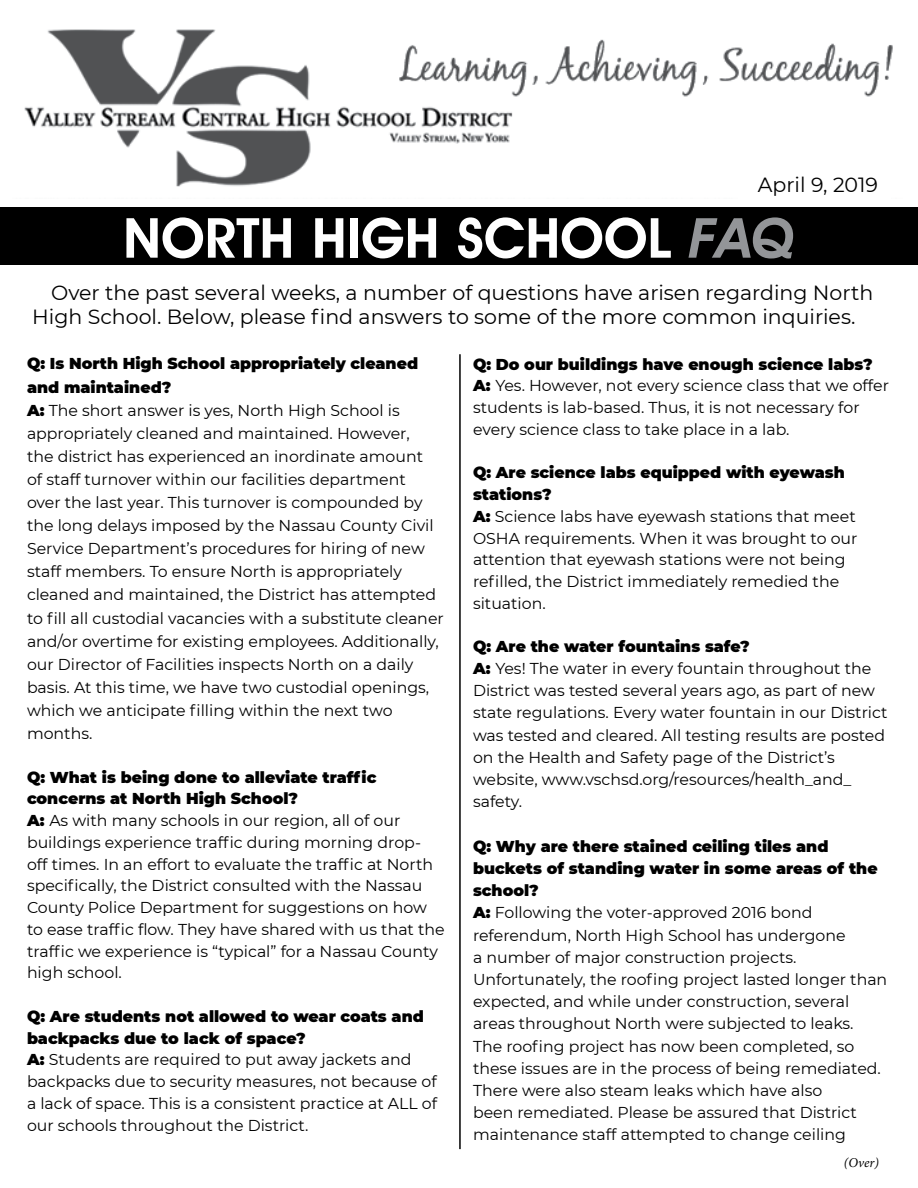
<style>
.page{position:relative;width:918px;height:1188px;background:#fff}
.page>*{position:absolute;margin:0;border:0;box-sizing:border-box;transform-origin:0 0}
.t1{font:600 55.5px "Avant Garde IT Cby BT";color:#fff}
.t2{font:20.55px/24.6px "Montserrat";color:#000}
.t3{font:15.75px/21.8px "Montserrat";color:#000}
.t4{font:italic 13.5px "Minion Pro";color:#000}
.s1{font-style:italic;color:#939598}
.s2{font-weight:900}
</style>
<div class="page">
<div style="left:0;top:208px;width:918px;height:57px;background:#000"></div>
<img style="left:24px;top:29px;width:869px;height:158px">
<hr style="left:459px;top:354px;width:2px;height:795px;background:#000">
<div style="left:738px;top:171px;width:152px;height:33px;background:#fff"></div>
<h2 class="t2" style="left:758px;top:172px;width:122px">April 9, 2019</h2>
<h1 class="t1" style="left:123px;top:205px;width:673px">NORTH HIGH SCHOOL <span class="s1">FAQ</span></h1>
<h2 class="t2" style="left:32px;top:279px;width:842px;text-indent:19px">Over the past several weeks, a number of questions have arisen regarding North<br>High School. Below, please find answers to some of the more common inquiries.</h2>
<p class="t3" style="left:27px;top:352px;width:418px;line-height:23.1px"><span class="s2">Q: Is North High School appropriately cleaned and maintained?<br>A:</span> The short answer is yes, North High School is appropriately cleaned and maintained. However,<br>the district has experienced an inordinate amount<br>of staff turnover within our facilities department<br>over the last year. This turnover is compounded by the long delays imposed by the Nassau County Civil Service Department’s procedures for hiring of new staff members. To ensure North is appropriately cleaned and maintained, the District has attempted to fill all custodial vacancies with a substitute cleaner and/or overtime for existing employees. Additionally, our Director of Facilities inspects North on a daily basis. At this time, we have two custodial openings, which we anticipate filling within the next two months.</p>
<p class="t3" style="left:27px;top:766px;width:419px"><span class="s2">Q: What is being done to alleviate traffic concerns at North High School?<br>A:</span> As with many schools in our region, all of our buildings experience traffic during morning drop&shy;off times. In an effort to evaluate the traffic at North specifically, the District consulted with the Nassau County Police Department for suggestions on how to ease traffic flow. They have shared with us that the traffic we experience is “typical” for a Nassau County high school.</p>
<p class="t3" style="left:27px;top:1005px;width:412px"><span class="s2">Q: Are students not allowed to wear coats and backpacks due to lack of space?<br>A:</span> Students are required to put away jackets and backpacks due to security measures, not because of a lack of space. This is a consistent practice at ALL of our schools throughout the District.</p>
<p class="t3" style="left:473px;top:352px;width:417px"><span class="s2">Q: Do our buildings have enough science labs?<br>A:</span> Yes. However, not every science class that we offer students is lab-based. Thus, it is not necessary for every science class to take place in a lab.</p>
<p class="t3" style="left:473px;top:461px;width:386px"><span class="s2">Q: Are science labs equipped with eyewash stations?<br>A:</span> Science labs have eyewash stations that meet OSHA requirements. When it was brought to our attention that eyewash stations were not being refilled, the District immediately remedied the situation.</p>
<p class="t3" style="left:473px;top:635px;width:416px;line-height:22.2px"><span class="s2">Q: Are the water fountains safe?<br>A:</span> Yes! The water in every fountain throughout the District was tested several years ago, as part of new state regulations. Every water fountain in our District was tested and cleared. All testing results are posted on the Health and Safety page of the District’s website, www.vschsd.org/resources/health_and_ safety.</p>
<p class="t3" style="left:473px;top:834px;width:416px;line-height:22.2px"><span class="s2">Q: Why are there stained ceiling tiles and buckets of standing water in some areas of the school?<br>A:</span> Following the voter-approved 2016 bond referendum, North High School has undergone<br>a number of major construction projects.<br>Unfortunately, the roofing project lasted longer than expected, and while under construction, several areas throughout North were subjected to leaks.<br>The roofing project has now been completed, so these issues are in the process of being remediated.<br>There were also steam leaks which have also<br>been remediated. Please be assured that District maintenance staff attempted to change ceiling</p>
<p class="t4" style="left:844px;top:1154px;width:37px">(Over)</p>
</div>
